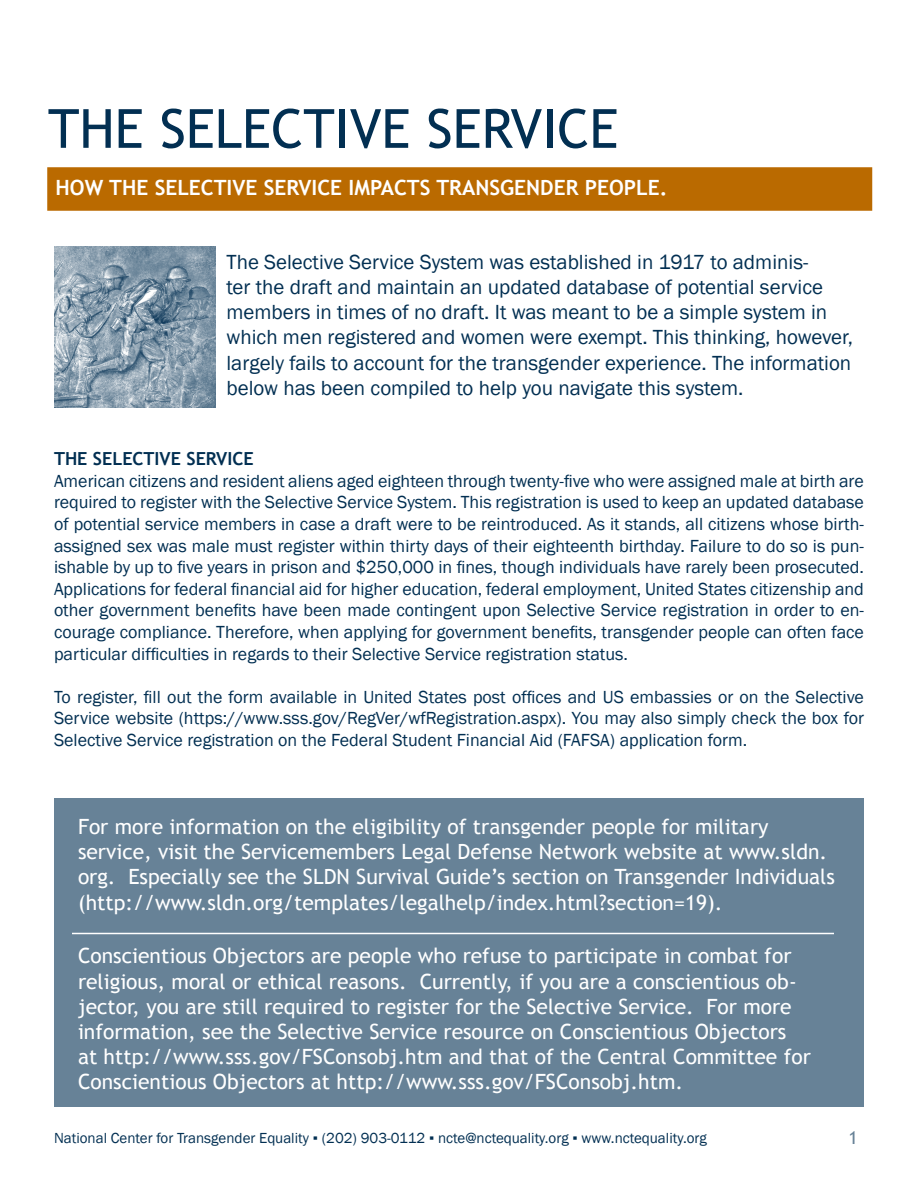
<style>
.page{position:relative;width:918px;height:1188px;background:#fff}
.page>*{position:absolute;margin:0;border:0;box-sizing:border-box;transform-origin:0 0}
.Headline{font:54px "Trebuchet MS";color:#022f52}
.text_box{font:21px/25.2px "Trebuchet MS";color:#fff}
.body_text{font:21px/25.2px "Franklin Gothic";color:#022f52}
.text_box-2{font:700 21px "Trebuchet MS";color:#fff}
.body_text-2{font:18px/21.6px "Franklin Gothic";color:#022f52;text-align:justify}
.small_header{font:700 18px "Trebuchet MS";color:#022f52}
.small_header-2{font:18px "Trebuchet MS";color:#678297}
.t1{font:15px "Franklin Gothic";color:#022f52}
</style>
<div class="page">
<div style="left:48px;top:168px;width:824px;height:42px;background:#ba6a00"></div>
<div style="left:47px;top:167px;width:825px;height:44px;border:2px solid #ba6a00"></div>
<div style="left:54px;top:798px;width:810px;height:309px;background:#678297"></div>
<img style="left:54px;top:246px;width:162px;height:162px">
<hr style="left:72px;top:933px;width:762px;height:1px;background:#fff">
<p class="Headline" style="left:48px;top:97px;width:572px">the selective service</p>
<p class="text_box-2" style="left:56px;top:174px;width:613px">HOW THE SELECTIVE SERVICE IMPACTS TRANSGENDER PEOPLE.</p>
<p class="body_text" style="left:226px;top:250px;width:628px">The Selective Service System was established in 1917 to adminis-<br>ter the draft and maintain an updated database of potential service members in times of no draft. It was meant to be a simple system in which men registered and women were exempt. This thinking, however, largely fails to account for the transgender experience. The information below has been compiled to help you navigate this system.</p>
<p class="small_header" style="left:54px;top:448px;width:59px">THE SELECTIVE</p>
<p class="small_header" style="left:187px;top:448px;width:20px">SERVICE</p>
<p class="body_text-2" style="left:54px;top:470px;width:811px">American citizens and resident aliens aged eighteen through twenty-five who were assigned male at birth are required to register with the Selective Service System. This registration is used to keep an updated database of potential service members in case a draft were to be reintroduced. As it stands, all citizens whose birth&shy;assigned sex was male must register within thirty days of their eighteenth birthday. Failure to do so is pun&shy;ishable by up to five years in prison and $250,000 in fines, though individuals have rarely been prosecuted.<br>Applications for federal financial aid for higher education, federal employment, United States citizenship and other government benefits have been made contingent upon Selective Service registration in order to en&shy;courage compliance. Therefore, when applying for government benefits, transgender people can often face particular difficulties in regards to their Selective Service registration status.</p>
<p class="body_text-2" style="left:54px;top:686px;width:811px">To register, fill out the form available in United States post offices and US embassies or on the Selective Service website (https://www.sss.gov/RegVer/wfRegistration.aspx). You may also simply check the box for Selective Service registration on the Federal Student Financial Aid (FAFSA) application form.</p>
<p class="text_box" style="left:78px;top:814px;width:758px">For more information on the eligibility of transgender people for military service, visit the Servicemembers Legal Defense Network website at www.sldn. org. Especially see the SLDN Survival Guide’s section on Transgender I ndividuals (http://www.sldn.org/templates/legalhelp/index.html?section=19).</p>
<p class="text_box" style="left:78px;top:944px;width:734px">Conscientious Objectors are people who refuse to participate in combat for religious, moral or ethical reasons. Currently, if you are a conscientious ob&shy;jector, you are still required to register for the Selective Service. For more information, see the Selective Service resource on Conscientious Objectors at http://www.sss.gov/FSConsobj.htm and that of the Central Committee for Conscientious Objectors at http://www.sss.gov/FSConsobj.htm.</p>
<p class="t1" style="left:54px;top:1128px;width:654px">National Center for Transgender Equality ▪ (202) 903-0112 ▪ ncte@nctequality.org ▪ www.nctequality.org</p>
<p class="small_header-2" style="left:849px;top:1127px;width:11px">1</p>
</div>
